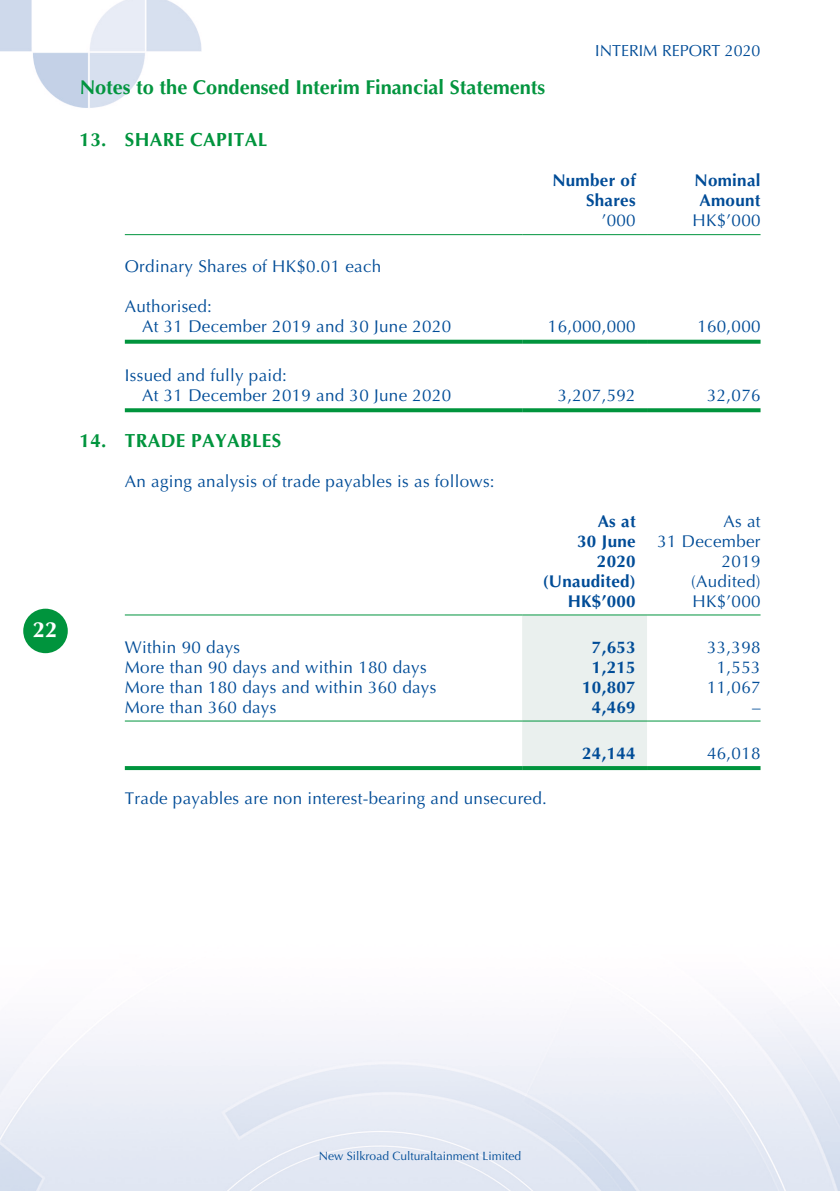
<style>
.page{position:relative;width:840px;height:1191px;background:#fff}
.page>*{position:absolute;margin:0;border:0;box-sizing:border-box;transform-origin:0 0}
.t1{font:700 22px "Optima LT Std";color:#fff}
.t2{font:700 20px "Optima LT Std";color:#00943d}
._01_H1{font:700 19px "Optima LT Std";letter-spacing:.015em;color:#00943d}
._50_Table_txt{font:17px "Optima LT Std";letter-spacing:.015em;color:#004c97}
._00_txt{font:17px "Optima LT Std";letter-spacing:.015em;color:#004c97}
._50_Table_txt-2{font:700 17px "Optima LT Std";letter-spacing:.015em;color:#004c97}
.t3{font:16px "Optima LT Std";color:#004c97}
.t4{font:12px "Optima LT Std";color:#004c97}
</style>
<div class="page">
<img style="left:0;top:0;width:839px;height:1191px">
<div style="left:23px;top:608px;width:45px;height:45px;background:#00943d;border-radius:50%"></div>
<hr style="left:125px;top:234px;width:397px;height:1px;background:#00943d">
<hr style="left:522px;top:234px;width:124px;height:1px;background:#00943d">
<hr style="left:646px;top:234px;width:114px;height:1px;background:#00943d">
<svg style="left:125px;top:340px;width:397px;height:4px;background:#129b4a"></svg>
<svg style="left:522px;top:340px;width:124px;height:4px"></svg>
<svg style="left:646px;top:340px;width:114px;height:4px"></svg>
<svg style="left:125px;top:408px;width:397px;height:4px;background:#109b49"></svg>
<svg style="left:522px;top:408px;width:124px;height:4px"></svg>
<svg style="left:646px;top:408px;width:114px;height:4px"></svg>
<div style="left:522px;top:615px;width:124px;height:151px;background:#eaf0ee"></div>
<hr style="left:125px;top:614px;width:397px;height:1px;background:#00943d">
<hr style="left:522px;top:614px;width:124px;height:1px;background:#00943d">
<hr style="left:646px;top:614px;width:114px;height:1px;background:#00943d">
<hr style="left:125px;top:720px;width:397px;height:1px;background:#00943d">
<hr style="left:522px;top:720px;width:124px;height:1px;background:#00943d">
<hr style="left:646px;top:720px;width:114px;height:1px;background:#00943d">
<svg style="left:125px;top:766px;width:397px;height:4px;background:#059640"></svg>
<svg style="left:522px;top:766px;width:124px;height:4px"></svg>
<svg style="left:646px;top:766px;width:114px;height:4px"></svg>
<p class="t1" style="left:33px;top:617px;width:26px">22</p>
<p class="t2" style="left:79px;top:76px;width:467px">Notes to the Condensed Interim Financial Statements</p>
<p class="_01_H1" style="left:79px;top:129px;width:189px">13. SHARE CAPITAL</p>
<p class="t3" style="left:595px;top:41px;width:167px">INTERIM REPORT 2020</p>
<p class="_50_Table_txt-2" style="left:552px;top:170px;width:85px">Number of</p>
<p class="_50_Table_txt-2" style="left:585px;top:190px;width:51px">Shares</p>
<p class="_50_Table_txt-2" style="left:694px;top:170px;width:67px">Nominal</p>
<p class="_50_Table_txt-2" style="left:699px;top:190px;width:62px">Amount</p>
<p class="_50_Table_txt" style="left:601px;top:211px;width:35px">’000</p>
<p class="_50_Table_txt" style="left:692px;top:211px;width:69px">HK$’000</p>
<p class="_50_Table_txt" style="left:125px;top:257px;width:258px">Ordinary Shares of HK$0.01 each</p>
<p class="_50_Table_txt" style="left:125px;top:297px;width:88px">Authorised:</p>
<p class="_50_Table_txt" style="left:142px;top:317px;width:310px">At 31 December 2019 and 30 June 2020</p>
<p class="_50_Table_txt" style="left:547px;top:317px;width:89px">16,000,000</p>
<p class="_50_Table_txt" style="left:697px;top:317px;width:65px">160,000</p>
<p class="_50_Table_txt" style="left:125px;top:365px;width:163px">Issued and fully paid:</p>
<p class="_50_Table_txt" style="left:142px;top:385px;width:310px">At 31 December 2019 and 30 June 2020</p>
<p class="_50_Table_txt" style="left:557px;top:385px;width:79px">3,207,592</p>
<p class="_50_Table_txt" style="left:706px;top:385px;width:55px">32,076</p>
<p class="_01_H1" style="left:79px;top:429px;width:203px">14. TRADE PAYABLES</p>
<p class="_00_txt" style="left:125px;top:471px;width:371px">An aging analysis of trade payables is as follows:</p>
<p class="_50_Table_txt-2" style="left:597px;top:511px;width:39px">As at</p>
<p class="_50_Table_txt-2" style="left:577px;top:531px;width:60px">30 June</p>
<p class="_50_Table_txt-2" style="left:596px;top:551px;width:40px">2020</p>
<p class="_50_Table_txt" style="left:723px;top:511px;width:39px">As at</p>
<p class="_50_Table_txt" style="left:657px;top:531px;width:105px">31 December</p>
<p class="_50_Table_txt" style="left:721px;top:551px;width:40px">2019</p>
<p class="_50_Table_txt-2" style="left:542px;top:571px;width:94px">(Unaudited)</p>
<p class="_50_Table_txt" style="left:690px;top:571px;width:71px">(Audited)</p>
<p class="_50_Table_txt-2" style="left:567px;top:591px;width:69px">HK$’000</p>
<p class="_50_Table_txt" style="left:692px;top:591px;width:69px">HK$’000</p>
<p class="_50_Table_txt" style="left:125px;top:637px;width:117px">Within 90 days</p>
<p class="_50_Table_txt-2" style="left:591px;top:637px;width:45px">7,653</p>
<p class="_50_Table_txt" style="left:706px;top:637px;width:55px">33,398</p>
<p class="_50_Table_txt" style="left:125px;top:657px;width:303px">More than 90 days and within 180 days</p>
<p class="_50_Table_txt-2" style="left:591px;top:657px;width:45px">1,215</p>
<p class="_50_Table_txt" style="left:716px;top:657px;width:45px">1,553</p>
<p class="_50_Table_txt" style="left:125px;top:677px;width:313px">More than 180 days and within 360 days</p>
<p class="_50_Table_txt-2" style="left:582px;top:677px;width:55px">10,807</p>
<p class="_50_Table_txt" style="left:706px;top:677px;width:55px">11,067</p>
<p class="_50_Table_txt" style="left:125px;top:697px;width:153px">More than 360 days</p>
<p class="_50_Table_txt-2" style="left:591px;top:697px;width:45px">4,469</p>
<p class="_50_Table_txt" style="left:751px;top:697px;width:10px">–</p>
<p class="_50_Table_txt-2" style="left:582px;top:743px;width:55px">24,144</p>
<p class="_50_Table_txt" style="left:706px;top:743px;width:55px">46,018</p>
<p class="_00_txt" style="left:125px;top:788px;width:423px">Trade payables are non interest-bearing and unsecured.</p>
<p class="t4" style="left:319px;top:1149px;width:203px">New Silkroad Culturaltainment Limited</p>
</div>
